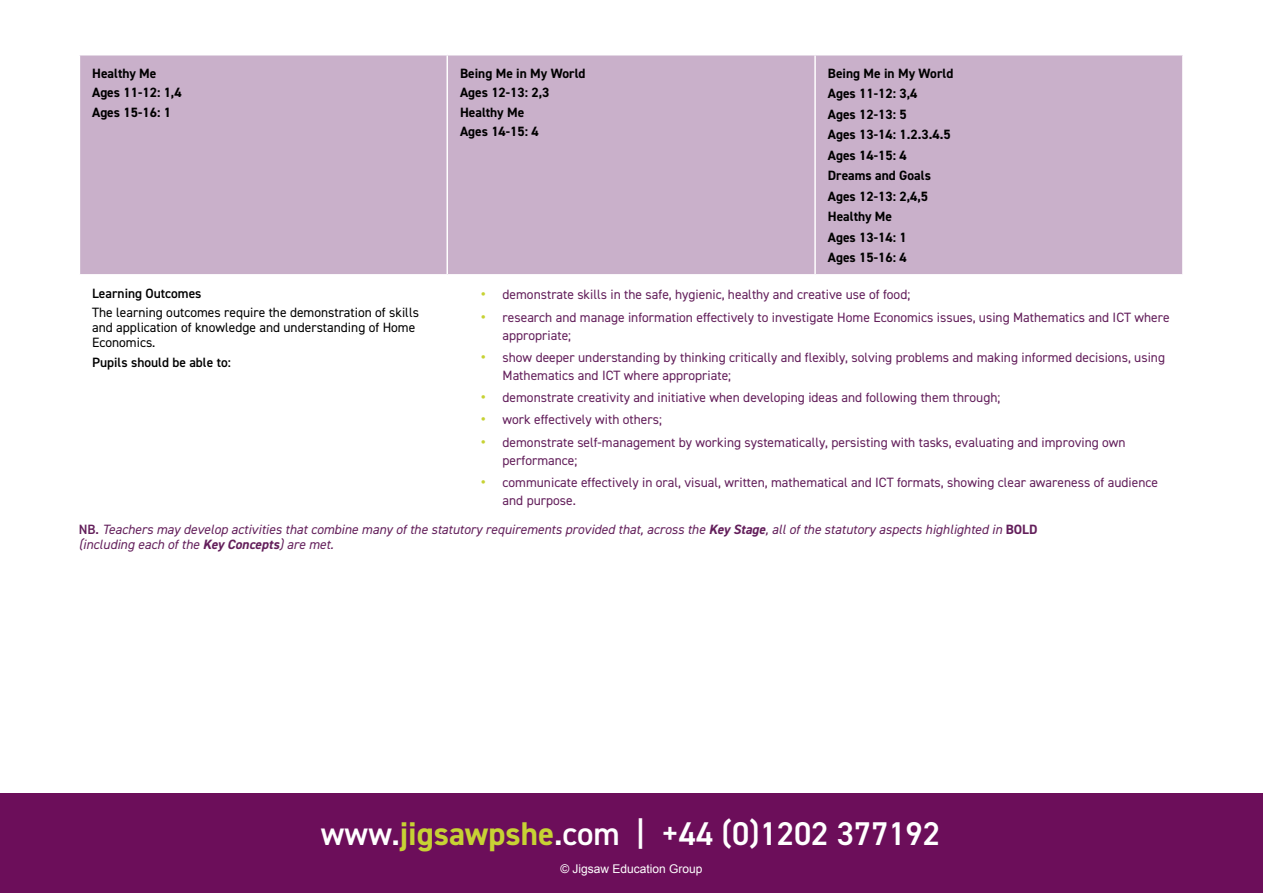
<style>
.page{position:relative;width:1263px;height:893px;background:#fff}
.page>*{position:absolute;margin:0;border:0;box-sizing:border-box;transform-origin:0 0}
.t1{font:600 33px "DIN2014";color:#fff}
.t2{font:13.5px/18px "DIN2014";color:#631f5b}
.t3{font:700 13.5px/20.4px "DIN2014";color:#000}
.t4{font:italic 13.5px/15px "DIN2014";color:#631f5b}
.t5{font:13.5px/15px "DIN2014";color:#000}
.t6{font:600 13.5px "DIN2014";color:#000}
.t7{font:12px "Arial";color:#fff}
.s1{font-weight:700;font-size:15px;color:#c7d234}
.s2{font-weight:600;font-style:normal}
.s3{font-weight:700}
.s4{font-weight:700;font-style:normal}
.s5{font-weight:700;color:#c7d234}
</style>
<div class="page">
<div style="left:80px;top:55px;width:1102px;height:219px;background:#c9b0ca"></div>
<hr style="left:446px;top:55px;width:2px;height:219px;background:#fff">
<hr style="left:814px;top:55px;width:2px;height:219px;background:#fff">
<div style="left:0;top:793px;width:1263px;height:100px;background:#6c0e5a"></div>
<p class="t3" style="left:92px;top:64px;width:91px;line-height:19.2px">Healthy Me<br>Ages 11-12: 1,4<br>Ages 15-16: 1</p>
<p class="t3" style="left:460px;top:64px;width:127px;line-height:19.2px">Being Me in My World<br>Ages 12-13: 2,3<br>Healthy Me<br>Ages 14-15: 4</p>
<p class="t3" style="left:828px;top:63px;width:127px">Being Me in My World<br>Ages 11-12: 3,4<br>Ages 12-13: 5<br>Ages 13-14: 1.2.3.4.5<br>Ages 14-15: 4<br>Dreams and Goals<br>Ages 12-13: 2,4,5<br>Healthy Me<br>Ages 13-14: 1<br>Ages 15-16: 4</p>
<p class="t6" style="left:92px;top:285px;width:111px">Learning Outcomes</p>
<p class="t5" style="left:92px;top:305px;width:328px">The learning outcomes require the demonstration of skills and application of knowledge and understanding of Home<br>Economics.</p>
<p class="t6" style="left:92px;top:353px;width:140px">Pupils should be able to:</p>
<p class="t2" style="left:481px;top:285px;width:430px"><span class="s1">•</span> demonstrate skills in the safe, hygienic, healthy and creative use of food;</p>
<p class="t2" style="left:502px;top:308px;width:669px;text-indent:-21px"><span class="s1">•</span> research and manage information effectively to investigate Home Economics issues, using Mathematics and ICT where appropriate;</p>
<p class="t2" style="left:502px;top:348px;width:664px;text-indent:-21px"><span class="s1">•</span> show deeper understanding by thinking critically and flexibly, solving problems and making informed decisions, using<br>Mathematics and ICT where appropriate;</p>
<p class="t2" style="left:481px;top:388px;width:521px"><span class="s1">•</span> demonstrate creativity and initiative when developing ideas and following them through;</p>
<p class="t2" style="left:481px;top:410px;width:182px"><span class="s1">•</span> work effectively with others;</p>
<p class="t2" style="left:502px;top:433px;width:625px;text-indent:-21px"><span class="s1">•</span> demonstrate self-management by working systematically, persisting with tasks, evaluating and improving own performance;</p>
<p class="t2" style="left:502px;top:473px;width:657px;text-indent:-21px"><span class="s1">•</span> communicate effectively in oral, visual, written, mathematical and ICT formats, showing clear awareness of audience and purpose.</p>
<p class="t4" style="left:79px;top:521px;width:960px"><span class="s2">NB.</span> Teachers may develop activities that combine many of the statutory requirements provided that, across the <span class="s3">Key Stage</span>, all of the statutory aspects highlighted in <span class="s4">BOLD </span>(including each of the <span class="s3">Key Concepts</span>) are met.</p>
<h1 class="t1" style="left:321px;top:811px;width:621px">www.<span class="s5">jigsawpshe</span>.com | +44 (0)1202 377192</h1>
<p class="t7" style="left:560px;top:861px;width:144px">© Jigsaw Education Group</p>
</div>
